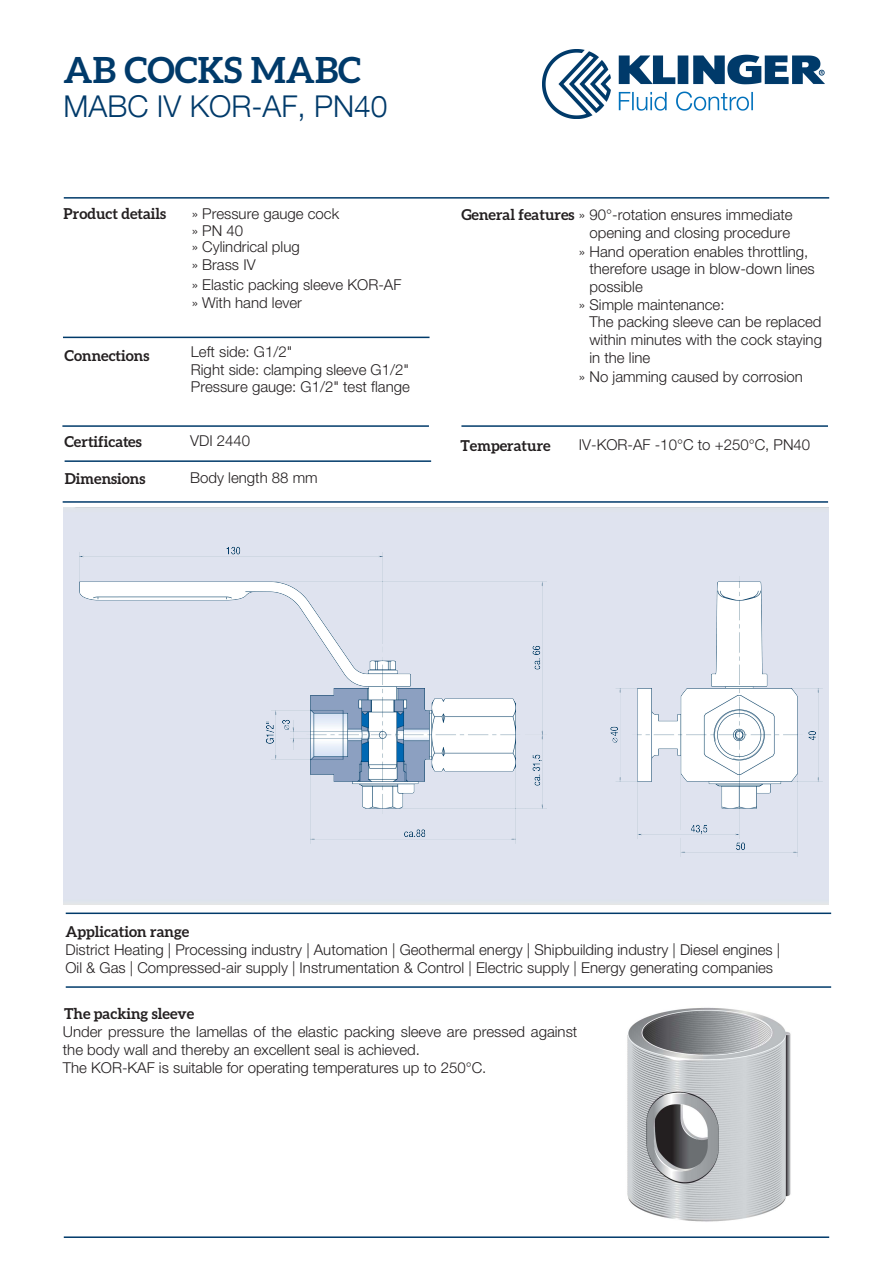
<style>
.page{position:relative;width:893px;height:1263px;background:#fff}
.page>*{position:absolute;margin:0;border:0;box-sizing:border-box;transform-origin:0 0}
.t1{font:700 36px "Aleo";color:#003a6a}
.t2{font:300 30px "Helvetica Neue LT Com";color:#003a6a}
.Segment{font:300 15px/18px "Helvetica Neue LT Pro";color:#231f20}
.Segment-2{font:700 15px "Aleo";color:#231f20}
.s1{font-family:"Aleo";font-weight:700}
</style>
<div class="page">
<hr style="left:62px;top:425px;width:367px;height:2px;background:#003a6a">
<hr style="left:65px;top:460px;width:366px;height:2px;background:#003a6a">
<hr style="left:66px;top:912px;width:765px;height:2px;background:#003a6a">
<hr style="left:66px;top:986px;width:765px;height:2px;background:#003a6a">
<hr style="left:64px;top:197px;width:765px;height:2px;background:#003a6a">
<hr style="left:64px;top:1236px;width:765px;height:2px;background:#003a6a">
<img style="left:542px;top:50px;width:283px;height:69px">
<hr style="left:63px;top:337px;width:366px;height:1px;background:#003a6a">
<hr style="left:63px;top:501px;width:765px;height:2px;background:#003a6a">
<hr style="left:461px;top:425px;width:367px;height:2px;background:#003a6a">
<img style="left:627px;top:1007px;width:164px;height:215px">
<img style="left:79px;top:545px;width:743px;height:312px">
<p class="t1" style="left:64px;top:49px;width:299px">AB COCKS MABC</p>
<p class="t2" style="left:64px;top:88px;width:325px">MABC IV KOR-AF, PN40</p>
<p class="Segment-2" style="left:64px;top:205px;width:104px">Product details</p>
<p class="Segment" style="left:192px;top:205px;width:149px;line-height:16.4px">» Pressure gauge cock » PN 40<br>» Cylindrical plug</p>
<p class="Segment" style="left:192px;top:254px;width:211px;line-height:20.1px">» Brass IV<br>» Elastic packing sleeve KOR-AF</p>
<p class="Segment" style="left:192px;top:293px;width:112px">» With hand lever</p>
<p class="Segment" style="left:461px;top:206px;width:333px;line-height:17.4px;text-align:right"><span class="s1">General features</span> » 90°-rotation ensures immediate opening and closing procedure</p>
<p class="Segment" style="left:579px;top:242px;width:231px">» Hand operation enables throttling,</p>
<p class="Segment" style="left:589px;top:259px;width:227px">therefore usage in blow-down lines</p>
<p class="Segment" style="left:589px;top:277px;width:55px">possible</p>
<p class="Segment" style="left:579px;top:295px;width:147px">» Simple maintenance:</p>
<p class="Segment" style="left:589px;top:313px;width:234px">The packing sleeve can be replaced</p>
<p class="Segment" style="left:589px;top:330px;width:234px">within minutes with the cock staying</p>
<p class="Segment" style="left:589px;top:348px;width:62px">in the line</p>
<p class="Segment" style="left:579px;top:367px;width:225px">» No jamming caused by corrosion</p>
<p class="Segment-2" style="left:65px;top:347px;width:86px">Connections</p>
<p class="Segment" style="left:191px;top:342px;width:220px">Left side: G1/2"<br>Right side: clamping sleeve G1/2"<br>Pressure gauge: G1/2" test flange</p>
<p class="Segment" style="left:190px;top:431px;width:62px">VDI 2440</p>
<p class="Segment" style="left:190px;top:468px;width:129px">Body length 88 mm</p>
<p class="Segment-2" style="left:64px;top:433px;width:79px">Certificates</p>
<p class="Segment" style="left:579px;top:436px;width:233px">IV-KOR-AF -10°C to +250°C, PN40</p>
<p class="Segment-2" style="left:65px;top:470px;width:82px">Dimensions</p>
<p class="Segment" style="left:65px;top:922px;width:716px"><span class="s1">Application range<br></span>District Heating | Processing industry | Automation | Geothermal energy | Shipbuilding industry | Diesel engines |<br>Oil &amp; Gas | Compressed-air supply | Instrumentation &amp; Control | Electric supply | Energy generating companies</p>
<p class="Segment-2" style="left:64px;top:1005px;width:132px">The packing sleeve</p>
<p class="Segment" style="left:63px;top:1022px;width:516px">Under pressure the lamellas of the elastic packing sleeve are pressed against the body wall and thereby an excellent seal is achieved.<br>The KOR-KAF is suitable for operating temperatures up to 250°C.</p>
</div>
